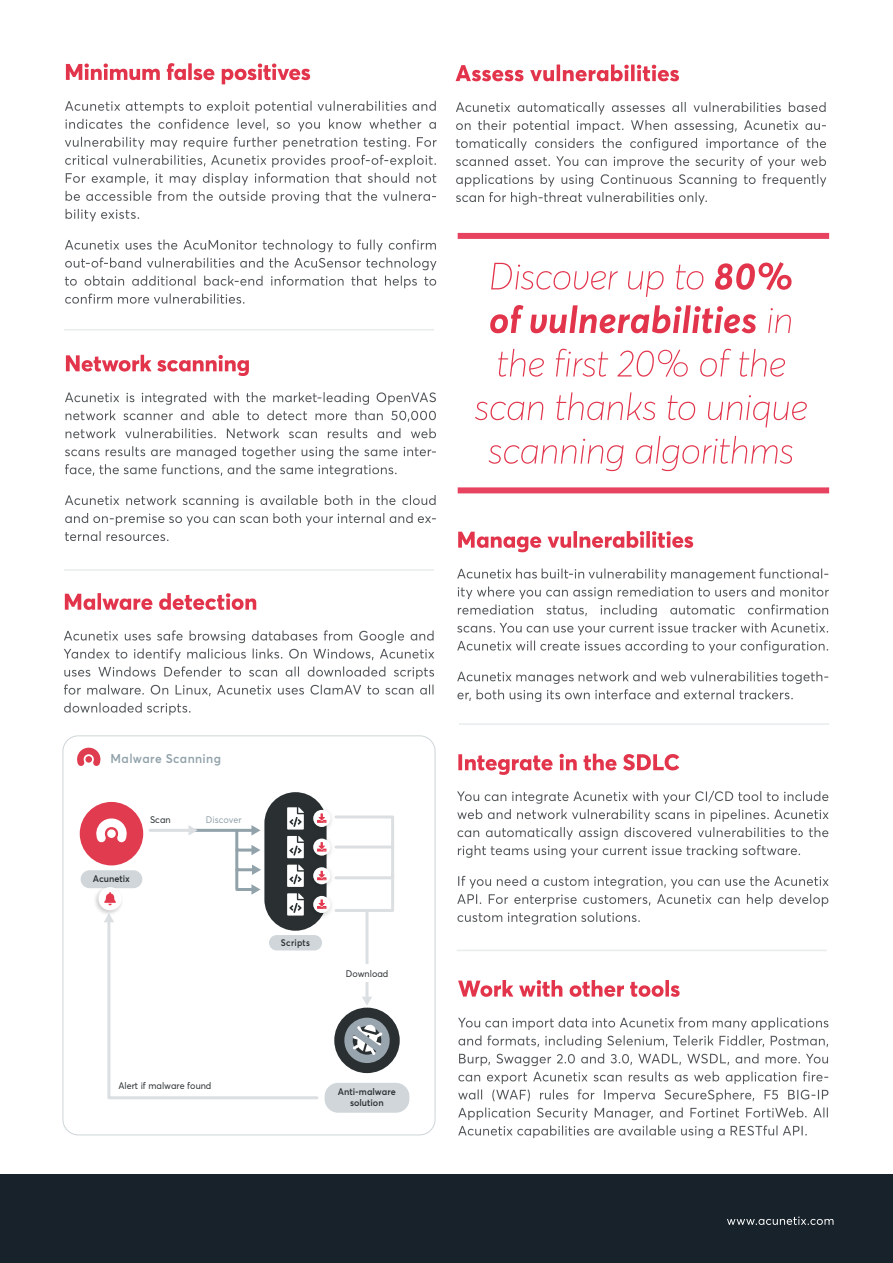
<style>
.page{position:relative;width:893px;height:1263px;background:#fff}
.page>*{position:absolute;margin:0;border:0;box-sizing:border-box;transform-origin:0 0}
.t1{font:600 12.6px "Averta";letter-spacing:.03em;color:#91a2aa;scale:.95 1}
.t2{font:9.45px "Averta";color:#2a3032;scale:.95 1}
.t3{font:600 9.45px/10.8px "Averta";color:#2a3032;text-align:center;scale:.95 1}
.t4{font:9.45px "Averta";color:#91a2aa;scale:.95 1}
.t5{font:600 9.45px "Averta";letter-spacing:.03em;color:#2a3032;scale:.9 1}
</style>
<div class="page">
<div style="left:0;top:1174px;width:893px;height:88px;background:#17222a"></div>
<svg style="left:65px;top:239px;width:371px;height:64px"></svg>
<svg style="left:66px;top:209px;width:73px;height:12px"></svg>
<svg style="left:66px;top:191px;width:370px;height:12px"></svg>
<svg style="left:66px;top:173px;width:370px;height:12px"></svg>
<svg style="left:65px;top:155px;width:371px;height:12px"></svg>
<svg style="left:65px;top:137px;width:371px;height:12px"></svg>
<svg style="left:65px;top:119px;width:371px;height:12px"></svg>
<svg style="left:65px;top:101px;width:371px;height:12px"></svg>
<svg style="left:66px;top:63px;width:244px;height:21px"></svg>
<svg style="left:65px;top:531px;width:103px;height:10px"></svg>
<svg style="left:65px;top:513px;width:371px;height:12px"></svg>
<svg style="left:65px;top:495px;width:370px;height:12px"></svg>
<svg style="left:65px;top:446px;width:371px;height:31px"></svg>
<svg style="left:66px;top:428px;width:370px;height:10px"></svg>
<svg style="left:65px;top:392px;width:371px;height:30px"></svg>
<svg style="left:66px;top:355px;width:183px;height:21px"></svg>
<svg style="left:727px;top:1216px;width:106px;height:8px"></svg>
<svg style="left:64px;top:702px;width:126px;height:13px"></svg>
<svg style="left:64px;top:630px;width:370px;height:66px"></svg>
<svg style="left:65px;top:593px;width:191px;height:17px"></svg>
<svg style="left:457px;top:671px;width:371px;height:31px"></svg>
<svg style="left:457px;top:568px;width:372px;height:85px"></svg>
<svg style="left:458px;top:531px;width:235px;height:21px"></svg>
<svg style="left:457px;top:875px;width:371px;height:49px"></svg>
<svg style="left:457px;top:827px;width:371px;height:30px"></svg>
<svg style="left:457px;top:809px;width:371px;height:12px"></svg>
<svg style="left:457px;top:790px;width:371px;height:13px"></svg>
<svg style="left:458px;top:753px;width:221px;height:21px"></svg>
<svg style="left:456px;top:174px;width:370px;height:31px"></svg>
<svg style="left:456px;top:120px;width:370px;height:48px"></svg>
<svg style="left:456px;top:102px;width:369px;height:12px"></svg>
<svg style="left:455px;top:64px;width:224px;height:17px"></svg>
<svg style="left:458px;top:1125px;width:349px;height:12px"></svg>
<svg style="left:458px;top:1107px;width:370px;height:12px"></svg>
<svg style="left:458px;top:1089px;width:370px;height:12px"></svg>
<svg style="left:458px;top:1071px;width:370px;height:12px"></svg>
<svg style="left:459px;top:1053px;width:369px;height:12px"></svg>
<svg style="left:458px;top:1035px;width:370px;height:12px"></svg>
<svg style="left:458px;top:1017px;width:370px;height:12px"></svg>
<svg style="left:458px;top:980px;width:221px;height:16px"></svg>
<hr style="left:457px;top:949px;width:369px;height:2px;background:#e9ecec">
<hr style="left:64px;top:569px;width:370px;height:1px;background:#e9ecec">
<hr style="left:64px;top:329px;width:370px;height:1px;background:#e9ecec">
<hr style="left:459px;top:723px;width:370px;height:1px;background:#e9ecec">
<svg style="left:488px;top:436px;width:304px;height:35px"></svg>
<svg style="left:475px;top:392px;width:332px;height:35px"></svg>
<svg style="left:498px;top:348px;width:287px;height:29px"></svg>
<svg style="left:490px;top:305px;width:301px;height:28px"></svg>
<svg style="left:491px;top:262px;width:300px;height:35px"></svg>
<div style="left:458px;top:233px;width:371px;height:6px;background:#e74260"></div>
<div style="left:458px;top:487px;width:371px;height:6px;background:#e74260"></div>
<svg style="left:77px;top:747px;width:24px;height:19px"></svg>
<div style="left:80px;top:801px;width:63px;height:64px;background:#e13b4f;border-radius:50%"></div>
<div style="left:334px;top:1007px;width:66px;height:65px;background:#2a3032;border-radius:50%"></div>
<svg style="left:341px;top:1017px;width:52px;height:45px"></svg>
<div style="left:81px;top:870px;width:61px;height:18px;background:#d0d6d9;border-radius:9px"></div>
<div style="left:325px;top:1082px;width:84px;height:30px;background:#d0d6d9;border-radius:14px"></div>
<div style="left:264px;top:792px;width:62px;height:138px;background:#2a3032;border-radius:31px"></div>
<img style="left:319px;top:803px;width:13px;height:28px">
<div style="left:313px;top:809px;width:17px;height:17px;background:#fff;border-radius:50%"></div>
<img style="left:326px;top:831px;width:6px;height:29px">
<div style="left:313px;top:838px;width:17px;height:17px;background:#fff;border-radius:50%"></div>
<img style="left:326px;top:860px;width:6px;height:29px">
<div style="left:313px;top:867px;width:17px;height:17px;background:#fff;border-radius:50%"></div>
<img style="left:326px;top:889px;width:6px;height:26px">
<div style="left:313px;top:895px;width:17px;height:17px;background:#fff;border-radius:50%"></div>
<hr style="left:365px;top:912px;width:3px;height:86px;background:#dbdfe2">
<svg style="left:362px;top:996px;width:10px;height:9px"></svg>
<div style="left:353px;top:964px;width:29px;height:18px;background:#fff"></div>
<div style="left:334px;top:815px;width:60px;height:33px;border:3px solid #dbdfe2"></div>
<svg style="left:334px;top:841px;width:61px;height:72px"></svg>
<svg style="left:95px;top:807px;width:231px;height:293px"></svg>
<h1 class="t1" style="left:111px;top:750px;width:118px">Malware Scanning</h1>
<p class="t2" style="left:150px;top:813px;width:23px">Scan</p>
<p class="t4" style="left:206px;top:813px;width:39px">Discover</p>
<p class="t3" style="left:93px;top:873px;width:41px">Acunetix</p>
<p class="t5" style="left:281px;top:936px;width:34px">Scripts</p>
<p class="t2" style="left:346px;top:967px;width:46px">Download</p>
<p class="t2" style="left:118px;top:1079px;width:99px">Alert if malware found</p>
<p class="t3" style="left:338px;top:1086px;width:62px">Anti-malware solution</p>
</div>
